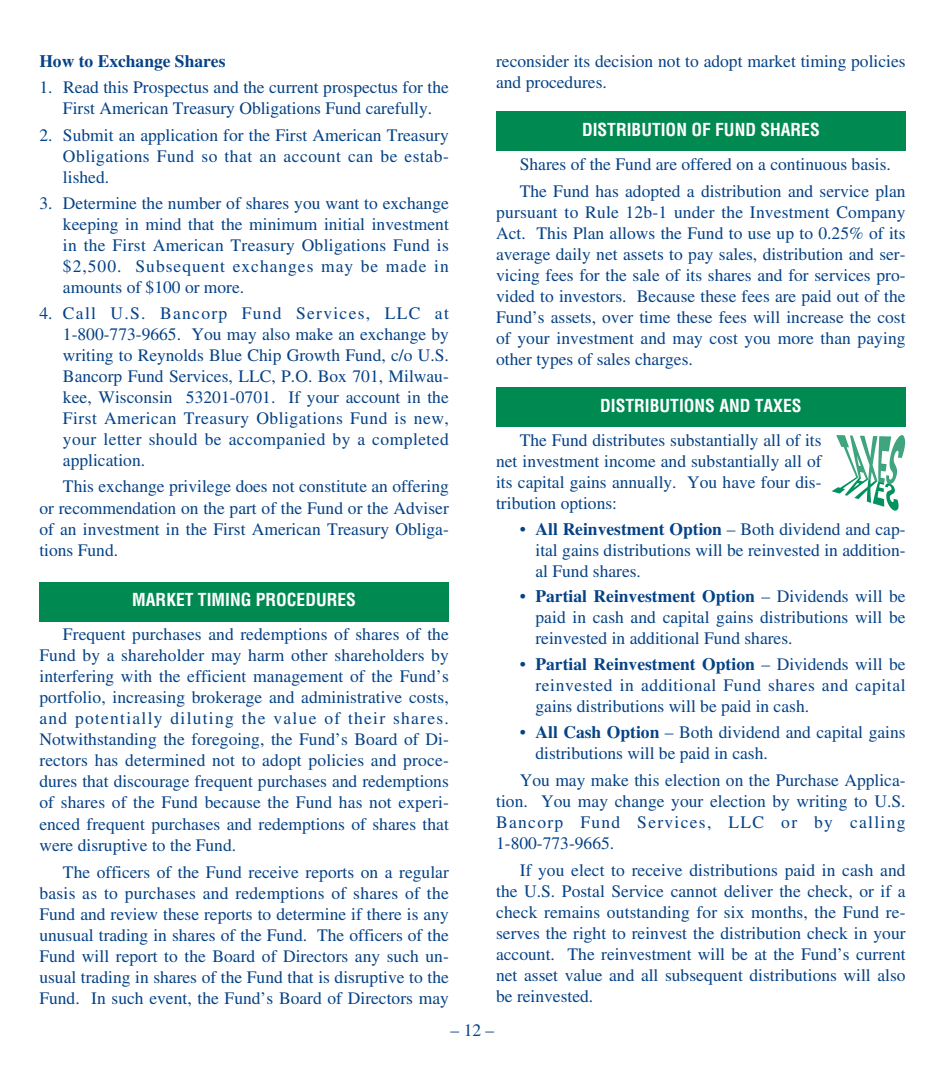
<style>
.page{position:relative;width:945px;height:1071px;background:#fff}
.page>*{position:absolute;margin:0;border:0;box-sizing:border-box;transform-origin:0 0}
.t1{font:17.5px/21px "Times";color:#054286;text-align:justify}
.t2{font:700 condensed 17.5px "Helvetica";color:#fff}
.t3{font:700 17.5px "Times";color:#054286}
.s1{font-weight:700}
</style>
<div class="page">
<div style="left:496px;top:387px;width:410px;height:40px;background:#008a52"></div>
<div style="left:496px;top:111px;width:410px;height:39px;background:#008a52"></div>
<div style="left:39px;top:582px;width:410px;height:39px;background:#008a52"></div>
<img style="left:831px;top:435px;width:75px;height:76px">
<p class="t3" style="left:39px;top:56px;width:188px">How to Exchange Shares</p>
<p class="t1" style="left:39px;top:79px;width:411px;text-align:center">1. Read this Prospectus and the current prospectus for the<br>First American Treasury Obligations Fund carefully.</p>
<p class="t1" style="left:63px;top:126px;width:387px;text-indent:-24px">2. Submit an application for the First American Treasury Obligations Fund so that an account can be estab&shy;lished.</p>
<p class="t1" style="left:63px;top:194px;width:387px;text-indent:-24px">3. Determine the number of shares you want to exchange keeping in mind that the minimum initial investment in the First American Treasury Obligations Fund is $2,500. Subsequent exchanges may be made in amounts of $100 or more.</p>
<p class="t1" style="left:63px;top:304px;width:387px;text-indent:-24px">4. Call U.S. Bancorp Fund Services, LLC at 1-800-773-9665. You may also make an exchange by writing to Reynolds Blue Chip Growth Fund, c/o U.S.<br>Bancorp Fund Services, LLC, P.O. Box 701, Milwau&shy;kee, Wisconsin 53201-0701. If your account in the First American Treasury Obligations Fund is new, your letter should be accompanied by a completed application.</p>
<p class="t1" style="left:39px;top:478px;width:411px;text-indent:24px">This exchange privilege does not constitute an offering or recommendation on the part of the Fund or the Adviser of an investment in the First American Treasury Obliga&shy;tions Fund.</p>
<p class="t2" style="left:132px;top:590px;width:225px">MARKET TIMING PROCEDURES</p>
<p class="t1" style="left:39px;top:625px;width:411px;text-indent:24px">Frequent purchases and redemptions of shares of the Fund by a shareholder may harm other shareholders by interfering with the efficient management of the Fund’s portfolio, increasing brokerage and administrative costs, and potentially diluting the value of their shares.<br>Notwithstanding the foregoing, the Fund’s Board of Di&shy;rectors has determined not to adopt policies and proce&shy;dures that discourage frequent purchases and redemptions of shares of the Fund because the Fund has not experi&shy;enced frequent purchases and redemptions of shares that were disruptive to the Fund.</p>
<p class="t1" style="left:39px;top:863px;width:411px;text-indent:24px">The officers of the Fund receive reports on a regular basis as to purchases and redemptions of shares of the Fund and review these reports to determine if there is any unusual trading in shares of the Fund. The officers of the Fund will report to the Board of Directors any such un&shy;usual trading in shares of the Fund that is disruptive to the Fund. In such event, the Fund’s Board of Directors may</p>
<p class="t1" style="left:496px;top:53px;width:411px">reconsider its decision not to adopt market timing policies and procedures.</p>
<p class="t2" style="left:582px;top:120px;width:239px">DISTRIBUTION OF FUND SHARES</p>
<p class="t1" style="left:520px;top:152px;width:387px;line-height:27.3px">Shares of the Fund are offered on a continuous basis.<br>The Fund has adopted a distribution and service plan</p>
<p class="t1" style="left:496px;top:203px;width:411px">pursuant to Rule 12b-1 under the Investment Company Act. This Plan allows the Fund to use up to 0.25% of its average daily net assets to pay sales, distribution and ser&shy;vicing fees for the sale of its shares and for services pro&shy;vided to investors. Because these fees are paid out of the Fund’s assets, over time these fees will increase the cost of your investment and may cost you more than paying other types of sales charges.</p>
<p class="t2" style="left:600px;top:396px;width:203px">DISTRIBUTIONS AND TAXES</p>
<p class="t1" style="left:496px;top:431px;width:327px;text-indent:24px">The Fund distributes substantially all of its net investment income and substantially all of its capital gains annually. You have four dis&shy;tribution options:</p>
<p class="t1" style="left:536px;top:520px;width:372px;text-indent:-16px">• <span class="s1">All Reinvestment Option</span> – Both dividend and cap&shy;ital gains distributions will be reinvested in addition&shy;al Fund shares.</p>
<p class="t1" style="left:536px;top:588px;width:372px;text-indent:-16px">• <span class="s1">Partial Reinvestment Option</span> – Dividends will be paid in cash and capital gains distributions will be reinvested in additional Fund shares.</p>
<p class="t1" style="left:536px;top:655px;width:372px;text-indent:-16px">• <span class="s1">Partial Reinvestment Option</span> – Dividends will be reinvested in additional Fund shares and capital gains distributions will be paid in cash.</p>
<p class="t1" style="left:536px;top:723px;width:372px;text-indent:-16px">• <span class="s1">All Cash Option</span> – Both dividend and capital gains distributions will be paid in cash.</p>
<p class="t1" style="left:496px;top:771px;width:411px;text-indent:24px">You may make this election on the Purchase Applica&shy;tion. You may change your election by writing to U.S.<br>Bancorp Fund Services, LLC or by calling 1-800-773-9665.</p>
<p class="t1" style="left:496px;top:862px;width:411px;text-indent:24px">If you elect to receive distributions paid in cash and the U.S. Postal Service cannot deliver the check, or if a check remains outstanding for six months, the Fund re&shy;serves the right to reinvest the distribution check in your account. The reinvestment will be at the Fund’s current net asset value and all subsequent distributions will also be reinvested.</p>
<p class="t1" style="left:451px;top:1021px;width:45px">–12–</p>
</div>
